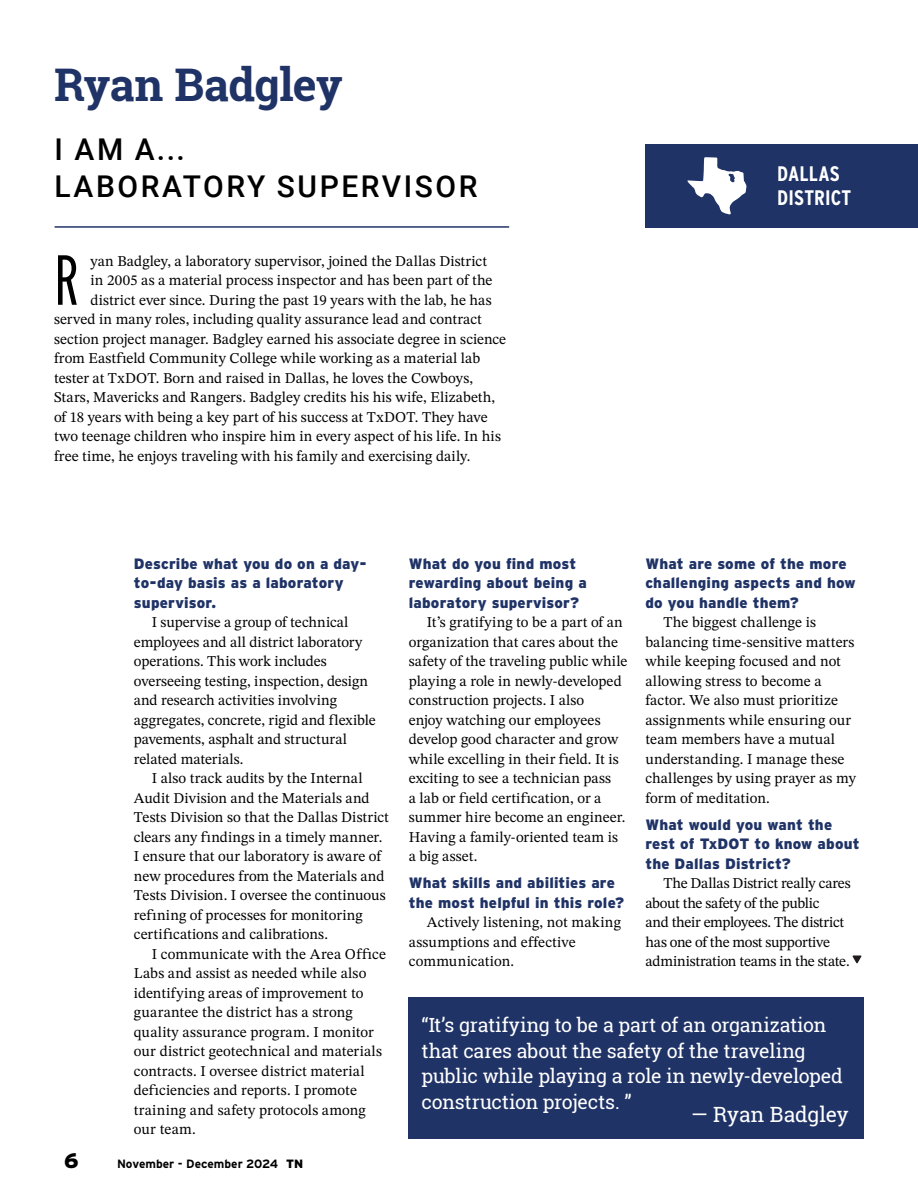
<style>
.page{position:relative;width:918px;height:1188px;background:#fff}
.page>*{position:absolute;margin:0;border:0;box-sizing:border-box;transform-origin:0 0}
.t1{font:300 70.65px "Interstate Compressed";color:#000}
.t2{font:700 45px "Roboto Slab";letter-spacing:-.015em;color:#203366}
.t3{font:500 30px/37.5px "Roboto";letter-spacing:.085em;color:#000}
.t4{font:700 21px/24.6px "Interstate Condensed";letter-spacing:.005em;color:#fff}
.t5{font:21px "Roboto Slab";letter-spacing:-.005em;color:#fff}
.t6{font:900 21px "Interstate";color:#000}
.t7{font:19.5px/25.5px "Roboto Slab";letter-spacing:-.015em;color:#fff}
.t8{font:15px/19.5px "STIX Two Text";letter-spacing:.005em;color:#000}
.t9{font:900 15px/19.5px "Interstate";letter-spacing:.01em;color:#203366}
.t10{font:15px/19.5px "STIX Two Text";letter-spacing:-.015em;color:#000}
.t11{font:700 12px "Interstate";color:#000}
.s1{font-weight:900}
</style>
<div class="page">
<hr style="left:55px;top:226px;width:454px;height:2px;background:#203366">
<div style="left:645px;top:144px;width:273px;height:83px;background:#203366"></div>
<div style="left:409px;top:997px;width:455px;height:142px;background:#203366"></div>
<svg style="left:687px;top:157px;width:60px;height:58px"></svg>
<svg style="left:853px;top:955px;width:8px;height:8px"></svg>
<h1 class="t2" style="left:54px;top:54px;width:290px">Ryan Badgley</h1>
<p class="t3" style="left:55px;top:129px;width:425px">I AM A...<br>LABORATORY SUPERVISOR</p>
<p class="t1" style="left:54px;top:240px;width:26px">R</p>
<p class="t8" style="left:91px;top:251px;width:398px">yan Badgley, a laboratory supervisor, joined the Dallas District</p>
<p class="t8" style="left:91px;top:270px;width:404px">in 2005 as a material process inspector and has been part of the</p>
<p class="t8" style="left:91px;top:290px;width:403px">district ever since. During the past 19 years with the lab, he has</p>
<p class="t8" style="left:54px;top:309px;width:429px">served in many roles, including quality assurance lead and contract</p>
<p class="t8" style="left:54px;top:329px;width:454px">section project manager. Badgley earned his associate degree in science</p>
<p class="t8" style="left:54px;top:348px;width:428px">from Eastfield Community College while working as a material lab</p>
<p class="t8" style="left:54px;top:368px;width:421px">tester at TxDOT. Born and raised in Dallas, he loves the Cowboys,</p>
<p class="t8" style="left:54px;top:387px;width:443px">Stars, Mavericks and Rangers. Badgley credits his his wife, Elizabeth,</p>
<p class="t8" style="left:54px;top:407px;width:435px">of 18 years with being a key part of his success at TxDOT. They have</p>
<p class="t8" style="left:54px;top:426px;width:448px">two teenage children who inspire him in every aspect of his life. In his</p>
<p class="t8" style="left:54px;top:446px;width:418px">free time, he enjoys traveling with his family and exercising daily.</p>
<h3 class="t4" style="left:785px;top:152px;width:84px">AMARILLO<br>DISTRICT</h3>
<p class="t4" style="left:777px;top:161px;width:76px">DALLAS<br>DISTRICT</p>
<h2 class="t9" style="left:134px;top:553px;width:234px">Describe what you do on a day&shy;to-day basis as a laboratory supervisor.</h2>
<p class="t8" style="left:134px;top:612px;width:243px;text-indent:18px">I supervise a group of technical employees and all district laboratory operations. This work includes overseeing testing, inspection, design and research activities involving aggregates, concrete, rigid and flexible pavements, asphalt and structural related materials.</p>
<p class="t8" style="left:134px;top:768px;width:257px;text-indent:18px">I also track audits by the Internal Audit Division and the Materials and Tests Division so that the Dallas District clears any findings in a timely manner.<br>I ensure that our laboratory is aware of new procedures from the Materials and Tests Division. I oversee the continuous refining of processes for monitoring certifications and calibrations.</p>
<p class="t8" style="left:134px;top:944px;width:254px;text-indent:18px">I communicate with the Area Office Labs and assist as needed while also identifying areas of improvement to guarantee the district has a strong quality assurance program. I monitor our district geotechnical and materials contracts. I oversee district material deficiencies and reports. I promote training and safety protocols among our team.</p>
<h3 class="t6" style="left:64px;top:1148px;width:16px">6</h3>
<p class="t11" style="left:117px;top:1157px;width:188px">November - December 2024 <span class="s1">TN</span></p>
<h2 class="t9" style="left:409px;top:553px;width:179px">What do you find most rewarding about being a laboratory supervisor?</h2>
<p class="t8" style="left:409px;top:612px;width:220px;text-indent:18px">It’s gratifying to be a part of an organization that cares about the safety of the traveling public while playing a role in newly-developed construction projects. I also<br>enjoy watching our employees develop good character and grow while excelling in their field. It is exciting to see a technician pass<br>a lab or field certification, or a summer hire become an engineer.<br>Having a family-oriented team is a big asset.</p>
<h2 class="t9" style="left:409px;top:873px;width:217px">What skills and abilities are the most helpful in this role?</h2>
<p class="t8" style="left:409px;top:912px;width:214px;text-indent:18px">Actively listening, not making assumptions and effective communication.</p>
<h2 class="t9" style="left:645px;top:553px;width:212px">What are some of the more challenging aspects and how do you handle them?</h2>
<p class="t8" style="left:645px;top:612px;width:212px;text-indent:18px">The biggest challenge is balancing time-sensitive matters while keeping focused and not allowing stress to become a factor. We also must prioritize assignments while ensuring our team members have a mutual understanding. I manage these challenges by using prayer as my form of meditation.</p>
<h2 class="t9" style="left:645px;top:814px;width:216px">What would you want the rest of TxDOT to know about the Dallas District?</h2>
<p class="t10" style="left:645px;top:873px;width:207px;text-indent:18px">The Dallas District really cares about the safety of the public<br>and their employees. The district has one of the most supportive administration teams in the state.</p>
<p class="t7" style="left:422px;top:1012px;width:423px">“It’s gratifying to be a part of an organization that cares about the safety of the traveling public while playing a role in newly-developed construction projects. ”</p>
<p class="t5" style="left:691px;top:1100px;width:159px">— Ryan Badgley</p>
</div>
